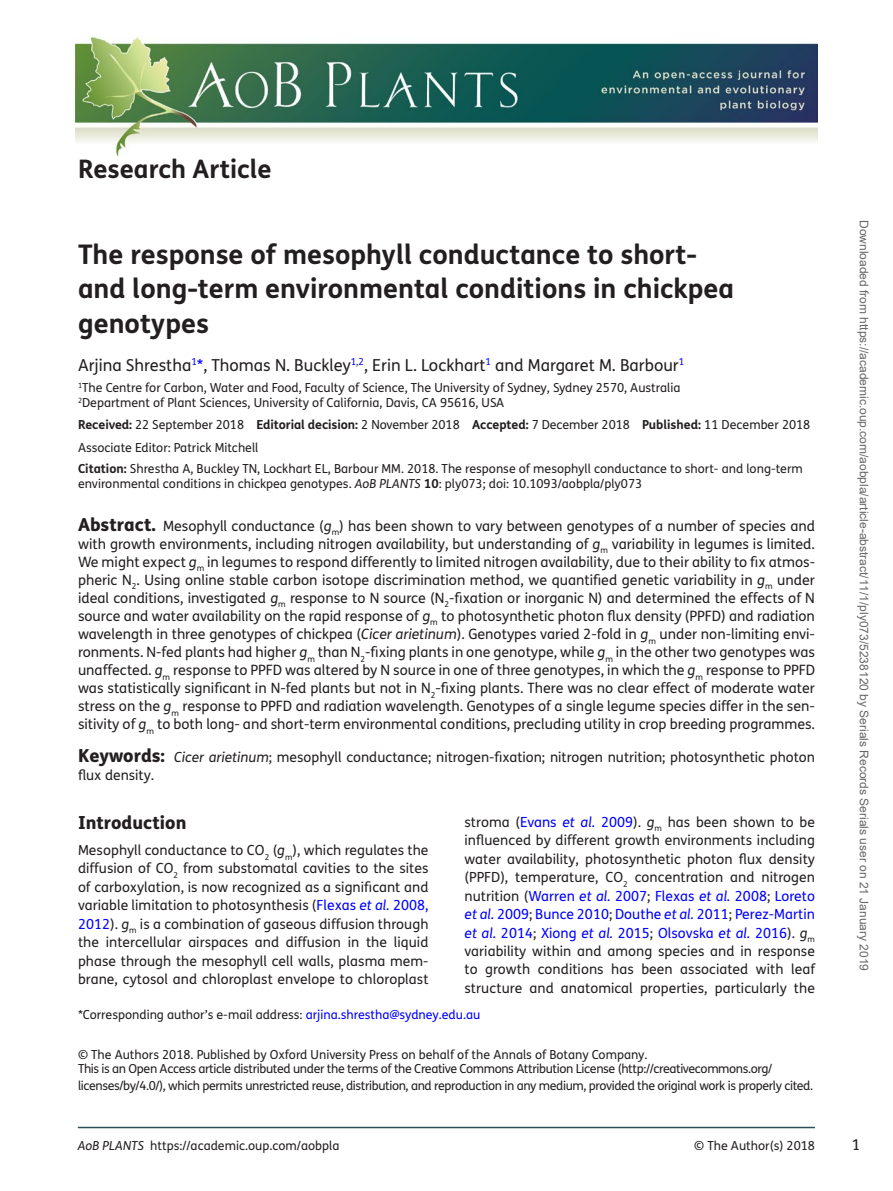
<style>
.page{position:relative;width:893px;height:1191px;background:#fff}
.page>*{position:absolute;margin:0;border:0;box-sizing:border-box;transform-origin:0 0}
.t1{font:700 27px/34.5px "FS Me";color:#231f20}
.t2{font:700 25.5px "FS Me";color:#231f20}
.t3{font:800 18px "FS Me";color:#231f20}
.t4{font:16.5px "FS Me";color:#231f20}
.t5{font:15px "FS Me";color:#231f20}
.t6{font:14.25px/18px "FS Me";color:#231f20;text-align:justify}
.t7{font:13.95px/18.5px "FS Me";color:#231f20;text-align:justify}
.t8{font:12.45px/15px "FS Me";color:#231f20}
.t9{font:12.45px/16.5px "FS Me";letter-spacing:-.03em;color:#231f20}
.t10{font:12px "Arial";color:#666}
.s1{color:#00f}
.s2{font-weight:700}
.s3{font-style:italic}
.s4{font-weight:800;font-size:18px}
.s5{font-style:italic;color:#00f}
</style>
<div class="page">
<hr style="left:78px;top:1126px;width:737px;height:2px;background:#295157">
<img style="left:76px;top:37px;width:741px;height:118px">
<h2 class="t2" style="left:78px;top:150px;width:195px">Research Article</h2>
<h1 class="t1" style="left:78px;top:236px;width:658px">The response of mesophyll conductance to short&shy;and long-term environmental conditions in chickpea genotypes</h1>
<p class="t4" style="left:78px;top:354px;width:608px">Arjina Shrestha<sup>1</sup><span class="s1">*</span>, Thomas N. Buckley<sup>1</sup><sup>,</sup><sup>2</sup>, Erin L. Lockhart<sup>1</sup> and Margaret M. Barbour<sup>1</sup></p>
<p class="t8" style="left:78px;top:380px;width:604px"><sup>1</sup>The Centre for Carbon, Water and Food, Faculty of Science, The University of Sydney, Sydney 2570, Australia<br><sup>2</sup>Department of Plant Sciences, University of California, Davis, CA 95616, USA</p>
<p class="t8" style="left:78px;top:413px;width:734px;line-height:22.5px"><span class="s2">Received:</span> 22 September 2018 <span class="s2">Editorial decision:</span> 2 November 2018 <span class="s2">Accepted:</span> 7 December 2018 <span class="s2">Published:</span> 11 December 2018<br>Associate Editor: Patrick Mitchell</p>
<p class="t8" style="left:78px;top:461px;width:726px"><span class="s2">Citation:</span> Shrestha A, Buckley TN, Lockhart EL, Barbour MM. 2018. The response of mesophyll conductance to short- and long-term environmental conditions in chickpea genotypes. <span class="s3">AoB PLANTS</span> <span class="s2">10</span>: ply073; doi: 10.1093/aobpla/ply073</p>
<p class="t6" style="left:78px;top:516px;width:738px"><span class="s4">Abstract.</span> Mesophyll conductance (<span class="s3">g</span><sub>m</sub>) has been shown to vary between genotypes of a number of species and with growth environments, including nitrogen availability, but understanding of <span class="s3">g</span><sub>m</sub> variability in legumes is limited.<br>We might expect <span class="s3">g</span><sub>m</sub> in legumes to respond differently to limited nitrogen availability, due to their ability to fix atmos&shy;pheric N<sub>2</sub>. Using online stable carbon isotope discrimination method, we quantified genetic variability in <span class="s3">g</span><sub>m</sub> under ideal conditions, investigated <span class="s3">g</span><sub>m</sub> response to N source (N<sub>2</sub>-fixation or inorganic N) and determined the effects of N source and water availability on the rapid response of <span class="s3">g</span><sub>m</sub> to photosynthetic photon flux density (PPFD) and radiation wavelength in three genotypes of chickpea (<span class="s3">Cicer arietinum</span>). Genotypes varied 2-fold in <span class="s3">g</span><sub>m</sub> under non-limiting envi&shy;ronments. N-fed plants had higher <span class="s3">g</span><sub>m</sub> than N<sub>2</sub>-fixing plants in one genotype, while <span class="s3">g</span><sub>m</sub> in the other two genotypes was unaffected. <span class="s3">g</span><sub>m</sub> response to PPFD was altered by N source in one of three genotypes, in which the <span class="s3">g</span><sub>m</sub> response to PPFD was statistically significant in N-fed plants but not in N<sub>2</sub>-fixing plants. There was no clear effect of moderate water stress on the <span class="s3">g</span><sub>m</sub> response to PPFD and radiation wavelength. Genotypes of a single legume species differ in the sen&shy;sitivity of <span class="s3">g</span><sub>m</sub> to both long- and short-term environmental conditions, precluding utility in crop breeding programmes.</p>
<p class="t7" style="left:78px;top:747px;width:738px;line-height:18px"><span class="s4">Keywords:</span> <span class="s3">Cicer arietinum</span>; mesophyll conductance; nitrogen-fixation; nitrogen nutrition; photosynthetic photon flux density.</p>
<p class="t3" style="left:78px;top:808px;width:110px">Introduction</p>
<p class="t7" style="left:78px;top:840px;width:352px">Mesophyll conductance to CO<sub>2</sub> (<span class="s3">g</span><sub>m</sub>), which regulates the diffusion of CO<sub>2</sub> from substomatal cavities to the sites of carboxylation, is now recognized as a significant and variable limitation to photosynthesis (<span class="s1">Flexas</span> <span class="s5">et al.</span> <span class="s1">2008, 2012</span>). <span class="s3">g</span><sub>m</sub> is a combination of gaseous diffusion through the intercellular airspaces and diffusion in the liquid phase through the mesophyll cell walls, plasma mem&shy;brane, cytosol and chloroplast envelope to chloroplast</p>
<p class="t7" style="left:464px;top:812px;width:352px">stroma (<span class="s1">Evans</span> <span class="s5">et al.</span> <span class="s1">2009</span>). <span class="s3">g</span><sub>m</sub> has been shown to be influenced by different growth environments including water availability, photosynthetic photon flux density (PPFD), temperature, CO<sub>2</sub> concentration and nitrogen nutrition (<span class="s1">Warren</span> <span class="s5">et al.</span> <span class="s1">2007</span>; <span class="s1">Flexas</span> <span class="s5">et al.</span> <span class="s1">2008</span>; <span class="s1">Loreto </span><span class="s5">et al.</span> <span class="s1">2009</span>; <span class="s1">Bunce 2010</span>; <span class="s1">Douthe</span> <span class="s5">et al.</span> <span class="s1">2011</span>; <span class="s1">Perez-Martin </span><span class="s5">et al.</span> <span class="s1">2014</span>; <span class="s1">Xiong</span> <span class="s5">et al.</span> <span class="s1">2015</span>; <span class="s1">Olsovska</span> <span class="s5">et al.</span> <span class="s1">2016</span>). <span class="s3">g</span><sub>m </sub>variability within and among species and in response to growth conditions has been associated with leaf structure and anatomical properties, particularly the</p>
<p class="t8" style="left:78px;top:1007px;width:404px">*Corresponding author’s e-mail address: <span class="s1">arjina.shrestha@sydney.edu.au</span></p>
<p class="t8" style="left:78px;top:1046px;width:571px">© The Authors 2018. Published by Oxford University Press on behalf of the Annals of Botany Company.</p>
<p class="t9" style="left:78px;top:1060px;width:737px">This is an Open Access article distributed under the terms of the Creative Commons Attribution License (http://creativecommons.org/ licenses/by/4.0/), which permits unrestricted reuse, distribution, and reproduction in any medium, provided the original work is properly cited.</p>
<p class="t10" style="left:868px;top:220px;width:752px;rotate:90deg">Downloaded from https://academic.oup.com/aobpla/article-abstract/11/1/ply073/5238120 by Serials Records Serials user on 21 January 2019</p>
<p class="t8" style="left:78px;top:1137px;width:263px"><span class="s3">AoB PLANTS</span> https://academic.oup.com/aobpla</p>
<p class="t8" style="left:694px;top:1137px;width:122px">© The Author(s) 2018</p>
<p class="t5" style="left:852px;top:1134px;width:10px">1</p>
</div>
